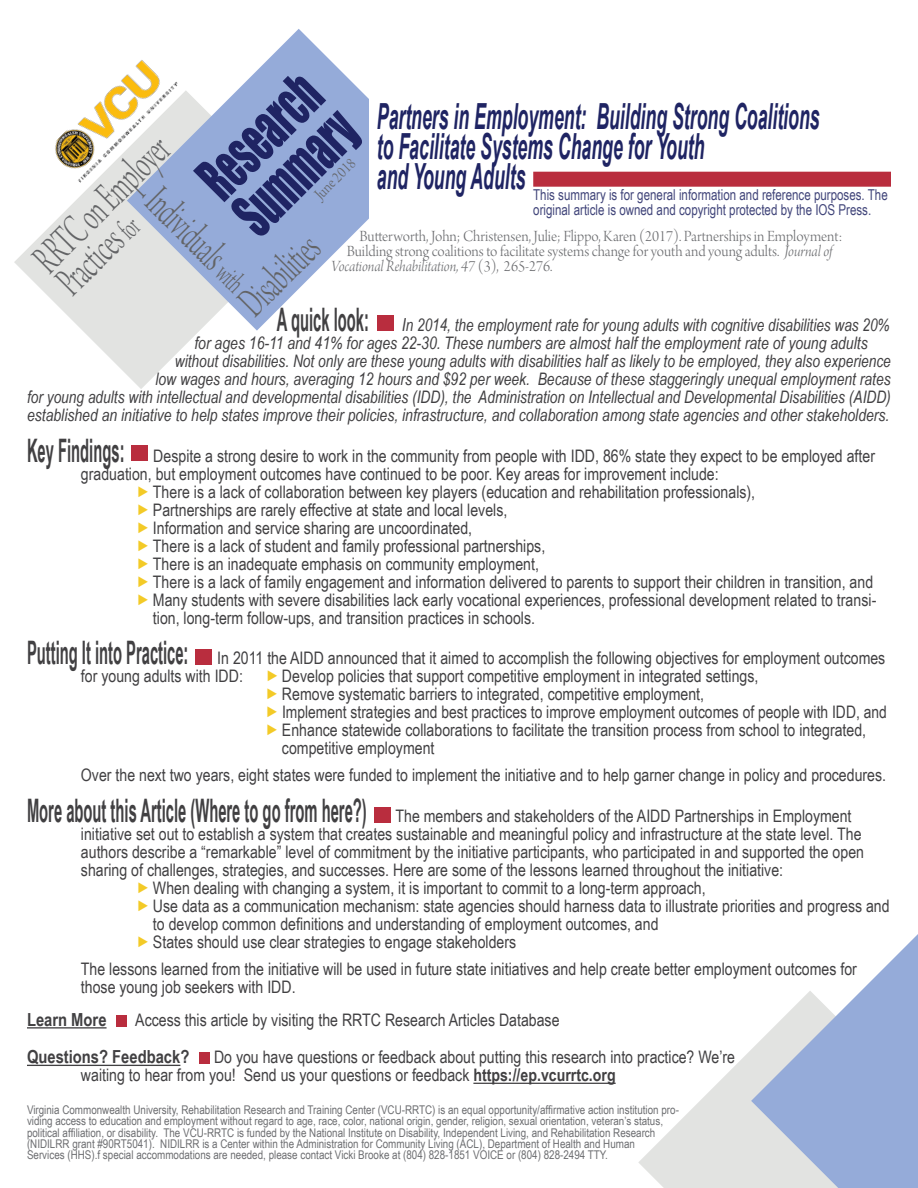
<style>
.page{position:relative;width:918px;height:1188px;background:#fff}
.page>*{position:absolute;margin:0;border:0;box-sizing:border-box;transform-origin:0 0}
.t1{font:56.25px/51px "Impact";color:#1f2463;scale:.67 1}
.t2{font:44.55px "Arno Pro Light Display";color:#636466;scale:.57 1}
.t3{font:italic 700 36px/30px "Arial Narrow";color:#1f2463;scale:.6 1}
.t4{font:31.5px "Arno Pro Light Display";color:#636466;scale:.57 1}
.t5{font:700 18px "Arial Narrow";color:#414042}
.t6{font:17.25px/18px "Arial Narrow";color:#414042}
.t7{font:italic 17.25px "Arial Narrow";color:#414042}
.t8{font:italic 17.25px "Arial Narrow";color:#414042;scale:.96 1}
.t9{font:16.5px/15px "Arno Pro Light Display";color:#6d6e71}
.t10{font:16.5px "Arno Pro Light Italic Display";letter-spacing:-.005em;color:#6d6e71}
.t11{font:16.5px "Arno Pro Light Display";color:#636466;scale:.9 1}
.t12{font:15px/15px "Arial Narrow";color:#41457a;scale:.94 1}
.t13{font:12px/11.2px "Arial Narrow";color:#6d6e71}
.t14{font:11.55px "Arial Narrow";color:#6d6e71;scale:1.04 1}
.s1{font-size:31.5px}
.s2{font-family:"Arno Pro Light Italic Display"}
.s3{font-family:"Arno Pro Light Display"}
.s4{font-weight:700;font-style:normal;font-size:32.4px}
.s5{font-size:18px}
.s6{font-weight:700;font-size:32.4px}
.s7{font-weight:700}
.s8{font-size:12px}
</style>
<div class="page">
<svg style="left:14px;top:183px;width:185px;height:206px;fill:#e2e3e1"></svg>
<svg style="left:127px;top:29px;width:242px;height:302px;fill:#95abd9"></svg>
<div style="left:533px;top:172px;width:358px;height:15px;background:#b92d3e"></div>
<hr style="left:27px;top:1027px;width:80px;height:2px;background:#414042">
<hr style="left:27px;top:1065px;width:153px;height:1px;background:#414042">
<hr style="left:473px;top:1083px;width:143px;height:1px;background:#414042">
<svg style="left:288px;top:310px;width:14px;height:21px"></svg>
<img style="left:55px;top:51px;width:124px;height:132px">
<svg style="left:638px;top:1050px;width:113px;height:138px;fill:#e2e3e1"></svg>
<svg style="left:751px;top:934px;width:167px;height:254px"></svg>
<div style="left:377px;top:315px;width:17px;height:16px;background:#b92d3e"></div>
<div style="left:131px;top:445px;width:17px;height:16px;background:#b92d3e"></div>
<div style="left:195px;top:649px;width:17px;height:16px;background:#b92d3e"></div>
<div style="left:374px;top:807px;width:17px;height:16px;background:#b92d3e"></div>
<div style="left:116px;top:1015px;width:11px;height:12px;background:#b92d3e"></div>
<div style="left:199px;top:1052px;width:11px;height:12px;background:#b92d3e"></div>
<h1 class="t1" style="left:189px;top:169px;width:221px;rotate:-45deg">Research<br>Summary</h1>
<h3 class="t3" style="left:377px;top:99px;width:740px">Partners in Employment: Building Strong Coalitions to Facilitate Systems Change for Youth<br>and Young Adults</h3>
<h2 class="t2" style="left:23px;top:248px;width:307px;rotate:-45deg">RRTC on Employer</h2>
<p class="t11" style="left:311px;top:191px;width:59px;rotate:-45deg">June 2018</p>
<h2 class="t2" style="left:170px;top:178px;width:170px;rotate:45deg">Individuals</h2>
<p class="t12" style="left:533px;top:187px;width:379px">This summary is for general information and reference purposes. The original article is owned and copyright protected by the IOS Press.</p>
<h2 class="t2" style="left:46px;top:271px;width:174px;rotate:-45deg">Practices <span class="s1">for</span></h2>
<h2 class="t2" style="left:228px;top:292px;width:170px;rotate:-45deg">Disabilities</h2>
<p class="t9" style="left:347px;top:230px;width:497px;text-indent:13px">Butterworth, John; Christensen, Julie; Flippo, Karen (2017). Partnerships in Employment:<br>Building strong coalitions to facilitate systems change for youth and young adults. <span class="s2">Journal of</span></p>
<p class="t10" style="left:331px;top:257px;width:223px">Vocational Rehabilitation, 47 <span class="s3">(3), 265-276.</span></p>
<p class="t8" style="left:277px;top:313px;width:640px"><span class="s4">A quick look:</span> <span class="s5">I</span>n 2014, the employment rate for young adults with cognitive disabilities was 20%</p>
<p class="t7" style="left:194px;top:331px;width:675px">for ages 16-11 and 41% for ages 22-30. These numbers are almost half the employment rate of young adults</p>
<p class="t7" style="left:175px;top:349px;width:718px">without disabilities. Not only are these young adults with disabilities half as likely to be employed, they also experience</p>
<p class="t7" style="left:156px;top:367px;width:737px">low wages and hours, averaging 12 hours and $92 per week. Because of these staggeringly unequal employment rates</p>
<p class="t7" style="left:27px;top:385px;width:865px">for young adults with intellectual and developmental disabilities (IDD), the Administration on Intellectual and Developmental Disabilities (AIDD)</p>
<p class="t7" style="left:27px;top:403px;width:864px">established an initiative to help states improve their policies, infrastructure, and collaboration among state agencies and other stakeholders.</p>
<p class="t6" style="left:27px;top:446px;width:850px"><span class="s6">Key Findings:</span> Despite a strong desire to work in the community from people with IDD, 86% state they expect to be employed after</p>
<p class="t6" style="left:81px;top:464px;width:639px">graduation, but employment outcomes have continued to be poor. Key areas for improvement include:</p>
<p class="t6" style="left:153px;top:482px;width:604px">There is a lack of collaboration between key players (education and rehabilitation professionals),</p>
<p class="t6" style="left:153px;top:500px;width:356px">Partnerships are rarely effective at state and local levels,</p>
<p class="t6" style="left:153px;top:518px;width:321px">Information and service sharing are uncoordinated,</p>
<p class="t6" style="left:153px;top:536px;width:394px">There is a lack of student and family professional partnerships,</p>
<p class="t6" style="left:153px;top:554px;width:388px">There is an inadequate emphasis on community employment,</p>
<p class="t6" style="left:153px;top:572px;width:722px">There is a lack of family engagement and information delivered to parents to support their children in transition, and</p>
<p class="t6" style="left:153px;top:590px;width:725px">Many students with severe disabilities lack early vocational experiences, professional development related to transi-</p>
<p class="t6" style="left:153px;top:608px;width:384px">tion, long-term follow-ups, and transition practices in schools.</p>
<p class="t6" style="left:81px;top:649px;width:806px;text-indent:-54px"><span class="s6">Putting It into Practice:</span> In 2011 the AIDD announced that it aimed to accomplish the following objectives for employment outcomes for young adults with IDD:</p>
<h3 class="t4" style="left:233px;top:256px;width:49px;rotate:45deg">with</h3>
<p class="t6" style="left:282px;top:667px;width:606px">Develop policies that support competitive employment in integrated settings,<br>Remove systematic barriers to integrated, competitive employment,<br>Implement strategies and best practices to improve employment outcomes of people with IDD, and Enhance statewide collaborations to facilitate the transition process from school to integrated, competitive employment</p>
<p class="t6" style="left:81px;top:766px;width:807px">Over the next two years, eight states were funded to implement the initiative and to help garner change in policy and procedures.</p>
<p class="t6" style="left:27px;top:806px;width:826px"><span class="s6">More about this Article (Where to go from here?)</span> The members and stakeholders of the AIDD Partnerships in Employment</p>
<p class="t6" style="left:81px;top:824px;width:782px">initiative set out to establish a system that creates sustainable and meaningful policy and infrastructure at the state level. The</p>
<p class="t6" style="left:81px;top:842px;width:785px">authors describe a “remarkable” level of commitment by the initiative participants, who participated in and supported the open</p>
<p class="t6" style="left:81px;top:860px;width:704px">sharing of challenges, strategies, and successes. Here are some of the lessons learned throughout the initiative:</p>
<p class="t6" style="left:153px;top:878px;width:554px">When dealing with changing a system, it is important to commit to a long-term approach,</p>
<p class="t6" style="left:153px;top:896px;width:738px">Use data as a communication mechanism: state agencies should harness data to illustrate priorities and progress and</p>
<p class="t6" style="left:153px;top:914px;width:507px">to develop common definitions and understanding of employment outcomes, and</p>
<p class="t6" style="left:153px;top:932px;width:365px">States should use clear strategies to engage stakeholders</p>
<p class="t6" style="left:81px;top:959px;width:778px">The lessons learned from the initiative will be used in future state initiatives and help create better employment outcomes for those young job seekers with IDD.</p>
<p class="t5" style="left:27px;top:1006px;width:81px">Learn More</p>
<p class="t6" style="left:135px;top:1010px;width:426px">Access this article by visiting the RRTC Research Articles Database</p>
<p class="t5" style="left:27px;top:1044px;width:164px">Questions? Feedback?</p>
<p class="t6" style="left:81px;top:1048px;width:656px;text-indent:133px">Do you have questions or feedback about putting this research into practice? We’re waiting to hear from you! Send us your questions or feedback <span class="s7">https://ep.vcurrtc.org</span></p>
<p class="t13" style="left:27px;top:1104px;width:653px">Virginia Commonwealth University, Rehabilitation Research and Training Center (VCU-RRTC) is an equal opportunity/affirmative action institution pro-</p>
<p class="t14" style="left:27px;top:1113px;width:613px"><span class="s8">viding access to education and employment with</span>out regard to age, race, color, national origin, gender, religion, sexual orientation, veteran’s status,</p>
<p class="t13" style="left:27px;top:1126px;width:630px">political affiliation, or disability. The VCU-RRTC is funded by the National Institute on Disability, Independent Living, and Rehabilitation Research (NIDILRR grant #90RT5041). NIDILRR is a Center within the Administration for Community Living (ACL), Department of Health and Human<br>Services (HHS).f special accommodations are needed, please contact Vicki Brooke at (804) 828-1851 VOICE or (804) 828-2494 TTY.</p>
</div>
